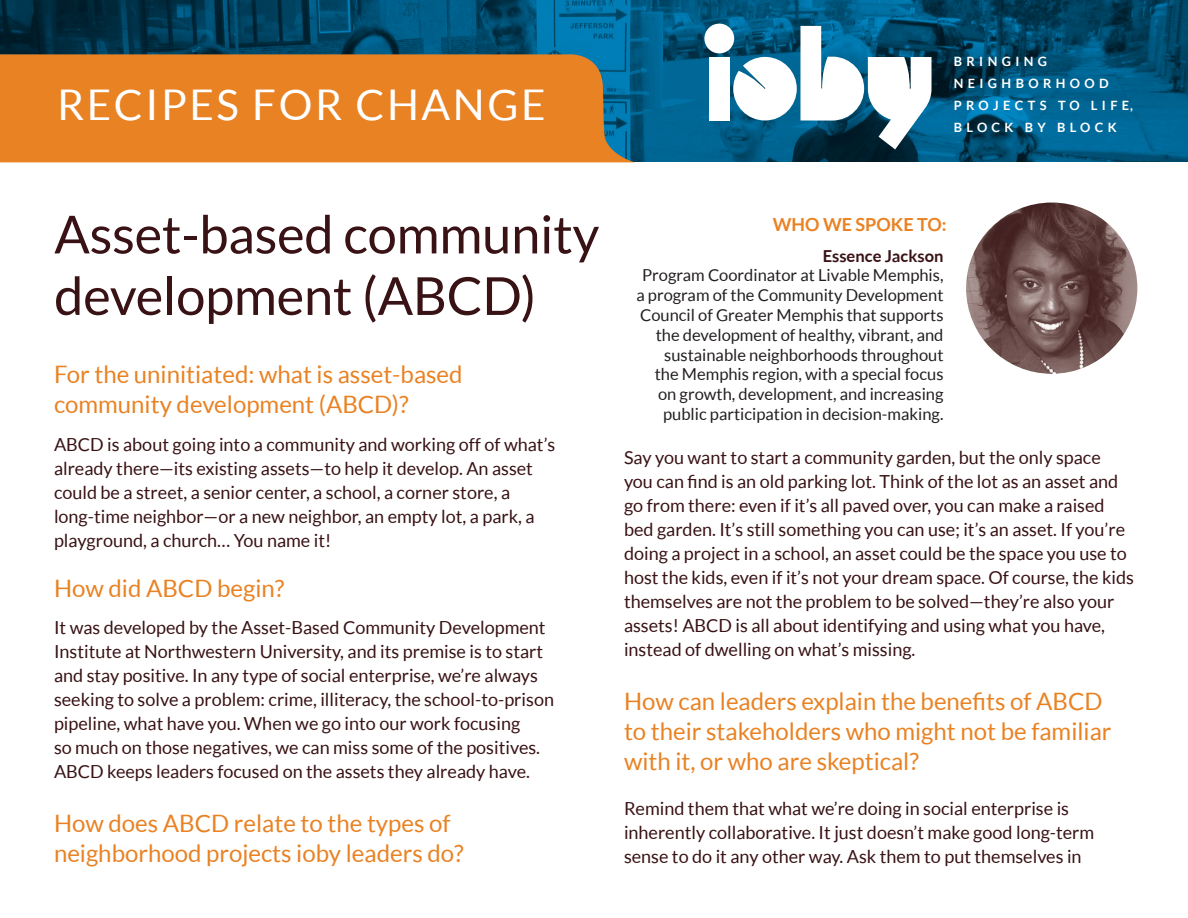
<style>
.page{position:relative;width:1188px;height:918px;background:#fff}
.page>*{position:absolute;margin:0;border:0;box-sizing:border-box;transform-origin:0 0}
.t1{font:52.5px/61.5px "Lato";letter-spacing:-.005em;color:#391215}
.t2{font:42.3px "Lato";letter-spacing:.06em;color:#fff}
.t3{font:24px/30px "Lato";color:#e98223}
.t4{font:18px/24px "Lato";color:#391215}
.t5{font:700 18px "Lato";color:#e98223}
.t6{font:16.5px/19.8px "Lato";color:#231f20;text-align:right}
.t7{font:700 16.5px "Lato";color:#391215}
.t8{font:700 12.9px/21.8px "Lato";letter-spacing:.34em;color:#fff}
</style>
<div class="page">
<img style="left:0;top:0;width:1188px;height:162px">
<div style="left:0;top:54px;width:635px;height:108px;background:#e98223"></div>
<svg style="left:704px;top:24px;width:228px;height:125px"></svg>
<div style="left:709px;top:57px;width:21px;height:64px;background:#fff"></div>
<img style="left:966px;top:203px;width:171px;height:171px;border-radius:86px">
<h2 class="t2" style="left:57px;top:79px;width:490px">RECIPES FOR CHANGE</h2>
<p class="t8" style="left:954px;top:50px;width:181px">BRINGING<br>NEIGHBORHOOD<br>PROJECTS TO LIFE,<br>BLOCK BY BLOCK</p>
<h1 class="t1" style="left:54px;top:202px;width:547px">Asset-based community development (ABCD)</h1>
<h3 class="t3" style="left:54px;top:359px;width:410px">For the uninitiated: what is asset-based community development (ABCD)?</h3>
<p class="t4" style="left:54px;top:432px;width:503px">ABCD is about going into a community and working off of what’s already there—its existing assets—to help it develop. An asset could be a street, a senior center, a school, a corner store, a long-time neighbor—or a new neighbor, an empty lot, a park, a playground, a church… You name it!</p>
<h3 class="t3" style="left:54px;top:573px;width:232px">How did ABCD begin?</h3>
<p class="t4" style="left:54px;top:615px;width:502px">It was developed by the Asset-Based Community Development Institute at Northwestern University, and its premise is to start and stay positive. In any type of social enterprise, we’re always seeking to solve a problem: crime, illiteracy, the school-to-prison pipeline, what have you. When we go into our work focusing<br>so much on those negatives, we can miss some of the positives.<br>ABCD keeps leaders focused on the assets they already have.</p>
<h3 class="t3" style="left:54px;top:808px;width:411px">How does ABCD relate to the types of neighborhood projects ioby leaders do?</h3>
<p class="t5" style="left:773px;top:213px;width:175px">WHO WE SPOKE TO:</p>
<p class="t7" style="left:823px;top:245px;width:122px">Essence Jackson</p>
<p class="t6" style="left:636px;top:265px;width:309px">Program Coordinator at Livable Memphis, a program of the Community Development Council of Greater Memphis that supports the development of healthy, vibrant, and sustainable neighborhoods throughout the Memphis region, with a special focus on growth, development, and increasing public participation in decision-making.</p>
<p class="t4" style="left:624px;top:446px;width:511px">Say you want to start a community garden, but the only space you can find is an old parking lot. Think of the lot as an asset and go from there: even if it’s all paved over, you can make a raised bed garden. It’s still something you can use; it’s an asset. If you’re doing a project in a school, an asset could be the space you use to host the kids, even if it’s not your dream space. Of course, the kids themselves are not the problem to be solved—they’re also your assets! ABCD is all about identifying and using what you have, instead of dwelling on what’s missing.</p>
<h3 class="t3" style="left:624px;top:686px;width:489px">How can leaders explain the benefits of ABCD to their stakeholders who might not be familiar with it, or who are skeptical?</h3>
<p class="t4" style="left:624px;top:796px;width:472px">Remind them that what we’re doing in social enterprise is inherently collaborative. It just doesn’t make good long-term sense to do it any other way. Ask them to put themselves in</p>
</div>
